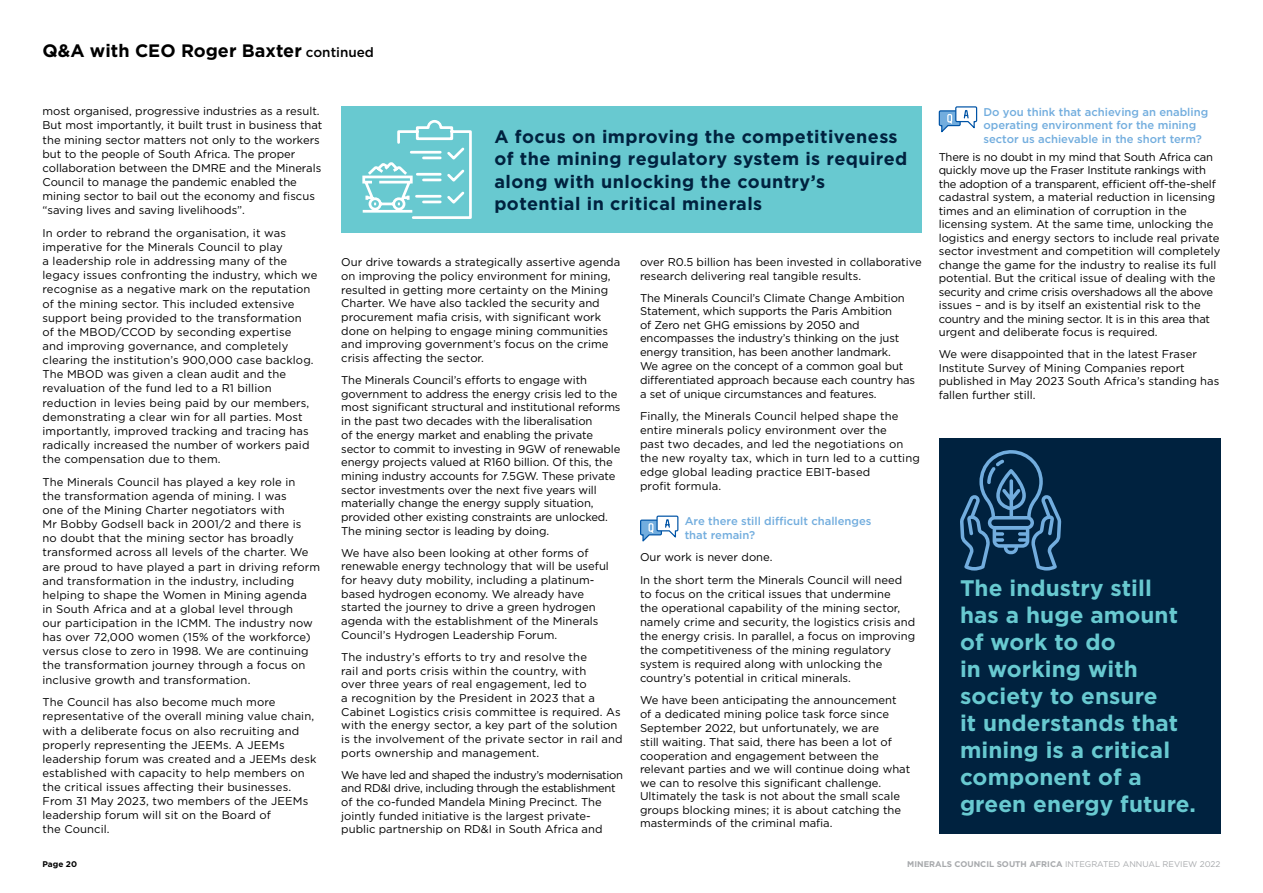
<style>
.page{position:relative;width:1263px;height:893px;background:#fff}
.page>*{position:absolute;margin:0;border:0;box-sizing:border-box;transform-origin:0 0}
._2023_MCSA_IR_Body_C{font:700 22.5px/27px "Gotham";letter-spacing:.005em;color:#68c9d0}
._2023_MCSA_IR_Body_C-2{font:700 18px/22.5px "Gotham";letter-spacing:.025em;color:#00223f}
._2023_MCSA_IR_TOP_PA{font:700 18px "Gotham";color:#000}
._2023_MCSA_IR_Body_C-3{font:11.25px/13.6px "Gotham";color:#000}
._2023_MCSA_IR_Body_C-4{font:500 11.25px/13.5px "Gotham";color:#72adde}
.t1{font:700 8.25px "Gotham";color:#a7a9ac}
.t2{font:700 8.25px "Gotham";color:#000}
.s1{font-weight:500;font-size:13.5px}
.s2{font-weight:400}
</style>
<div class="page">
<svg style="left:938px;top:106px;width:40px;height:27px"></svg>
<svg style="left:640px;top:515px;width:39px;height:27px"></svg>
<div style="left:939px;top:438px;width:281px;height:395px;background:#00223f"></div>
<div style="left:341px;top:106px;width:581px;height:126px;background:#68c9d0"></div>
<svg style="left:960px;top:450px;width:101px;height:121px"></svg>
<svg style="left:362px;top:120px;width:110px;height:99px"></svg>
<p class="_2023_MCSA_IR_TOP_PA" style="left:43px;top:39px;width:333px">Q&amp;A with CEO Roger Baxter <span class="s1">continued</span></p>
<p class="_2023_MCSA_IR_Body_C-3" style="left:43px;top:104px;width:281px;line-height:14.1px">most organised, progressive industries as a result.<br>But most importantly, it built trust in business that the mining sector matters not only to the workers but to the people of South Africa. The proper collaboration between the DMRE and the Minerals Council to manage the pandemic enabled the mining sector to bail out the economy and fiscus “saving lives and saving livelihoods”.</p>
<p class="_2023_MCSA_IR_Body_C-3" style="left:43px;top:226px;width:276px;line-height:14.1px">In order to rebrand the organisation, it was imperative for the Minerals Council to play<br>a leadership role in addressing many of the legacy issues confronting the industry, which we recognise as a negative mark on the reputation of the mining sector. This included extensive support being provided to the transformation<br>of the MBOD/CCOD by seconding expertise<br>and improving governance, and completely clearing the institution’s 900,000 case backlog.<br>The MBOD was given a clean audit and the revaluation of the fund led to a R1 billion reduction in levies being paid by our members, demonstrating a clear win for all parties. Most importantly, improved tracking and tracing has radically increased the number of workers paid the compensation due to them.</p>
<p class="_2023_MCSA_IR_Body_C-3" style="left:43px;top:474px;width:279px;line-height:14.1px">The Minerals Council has played a key role in<br>the transformation agenda of mining. I was<br>one of the Mining Charter negotiators with<br>Mr Bobby Godsell back in 2001/2 and there is<br>no doubt that the mining sector has broadly transformed across all levels of the charter. We are proud to have played a part in driving reform and transformation in the industry, including helping to shape the Women in Mining agenda<br>in South Africa and at a global level through<br>our participation in the ICMM. The industry now has over 72,000 women (15% of the workforce) versus close to zero in 1998. We are continuing the transformation journey through a focus on inclusive growth and transformation.</p>
<p class="_2023_MCSA_IR_Body_C-3" style="left:43px;top:695px;width:275px;line-height:14.1px">The Council has also become much more representative of the overall mining value chain, with a deliberate focus on also recruiting and properly representing the JEEMs. A JEEMs leadership forum was created and a JEEMs desk established with capacity to help members on the critical issues affecting their businesses.<br>From 31 May 2023, two members of the JEEMs leadership forum will sit on the Board of<br>the Council.</p>
<p class="_2023_MCSA_IR_Body_C-2" style="left:494px;top:125px;width:414px">A focus on improving the competitiveness of the mining regulatory system is required along with unlocking the country’s potential in critical minerals</p>
<p class="_2023_MCSA_IR_Body_C-3" style="left:341px;top:255px;width:280px">Our drive towards a strategically assertive agenda on improving the policy environment for mining, resulted in getting more certainty on the Mining Charter. We have also tackled the security and procurement mafia crisis, with significant work done on helping to engage mining communities and improving government’s focus on the crime crisis affecting the sector.</p>
<p class="_2023_MCSA_IR_Body_C-3" style="left:341px;top:373px;width:281px">The Minerals Council’s efforts to engage with government to address the energy crisis led to the most significant structural and institutional reforms in the past two decades with the liberalisation<br>of the energy market and enabling the private sector to commit to investing in 9GW of renewable energy projects valued at R160 billion. Of this, the mining industry accounts for 7.5GW. These private sector investments over the next five years will materially change the energy supply situation, provided other existing constraints are unlocked.<br>The mining sector is leading by doing.</p>
<p class="_2023_MCSA_IR_Body_C-3" style="left:341px;top:546px;width:269px">We have also been looking at other forms of renewable energy technology that will be useful for heavy duty mobility, including a platinum&shy;based hydrogen economy. We already have started the journey to drive a green hydrogen agenda with the establishment of the Minerals Council’s Hydrogen Leadership Forum.</p>
<p class="_2023_MCSA_IR_Body_C-3" style="left:341px;top:650px;width:283px">The industry’s efforts to try and resolve the<br>rail and ports crisis within the country, with<br>over three years of real engagement, led to<br>a recognition by the President in 2023 that a Cabinet Logistics crisis committee is required. As with the energy sector, a key part of the solution is the involvement of the private sector in rail and ports ownership and management.</p>
<p class="_2023_MCSA_IR_Body_C-3" style="left:341px;top:768px;width:283px">We have led and shaped the industry’s modernisation and RD&amp;I drive, including through the establishment of the co-funded Mandela Mining Precinct. The jointly funded initiative is the largest private&shy;public partnership on RD&amp;I in South Africa and</p>
<p class="_2023_MCSA_IR_Body_C-3" style="left:640px;top:255px;width:283px">over R0.5 billion has been invested in collaborative research delivering real tangible results.</p>
<p class="_2023_MCSA_IR_Body_C-3" style="left:640px;top:291px;width:277px">The Minerals Council’s Climate Change Ambition Statement, which supports the Paris Ambition<br>of Zero net GHG emissions by 2050 and encompasses the industry’s thinking on the just energy transition, has been another landmark.<br>We agree on the concept of a common goal but differentiated approach because each country has a set of unique circumstances and features.</p>
<p class="_2023_MCSA_IR_Body_C-3" style="left:640px;top:409px;width:281px">Finally, the Minerals Council helped shape the entire minerals policy environment over the<br>past two decades, and led the negotiations on the new royalty tax, which in turn led to a cutting edge global leading practice EBIT-based<br>profit formula.</p>
<p class="_2023_MCSA_IR_Body_C-4" style="left:685px;top:514px;width:188px;line-height:14px">Are there still difficult challenges that remain?</p>
<p class="_2023_MCSA_IR_Body_C-3" style="left:640px;top:550px;width:134px">Our work is never done.</p>
<p class="_2023_MCSA_IR_Body_C-3" style="left:640px;top:573px;width:277px">In the short term the Minerals Council will need to focus on the critical issues that undermine<br>the operational capability of the mining sector, namely crime and security, the logistics crisis and the energy crisis. In parallel, a focus on improving the competitiveness of the mining regulatory system is required along with unlocking the country’s potential in critical minerals.</p>
<p class="_2023_MCSA_IR_Body_C-3" style="left:640px;top:693px;width:272px">We have been anticipating the announcement of a dedicated mining police task force since September 2022, but unfortunately, we are<br>still waiting. That said, there has been a lot of cooperation and engagement between the relevant parties and we will continue doing what we can to resolve this significant challenge.<br>Ultimately the task is not about the small scale groups blocking mines; it is about catching the masterminds of the criminal mafia.</p>
<p class="_2023_MCSA_IR_Body_C-4" style="left:983px;top:105px;width:226px">Do you think that achieving an enabling operating environment for the mining sector us achievable in the short term?</p>
<p class="_2023_MCSA_IR_Body_C-3" style="left:939px;top:150px;width:283px">There is no doubt in my mind that South Africa can quickly move up the Fraser Institute rankings with the adoption of a transparent, efficient off-the-shelf cadastral system, a material reduction in licensing times and an elimination of corruption in the licensing system. At the same time, unlocking the logistics and energy sectors to include real private sector investment and competition will completely change the game for the industry to realise its full potential. But the critical issue of dealing with the security and crime crisis overshadows all the above issues – and is by itself an existential risk to the country and the mining sector. It is in this area that urgent and deliberate focus is required.</p>
<p class="_2023_MCSA_IR_Body_C-3" style="left:939px;top:347px;width:282px">We were disappointed that in the latest Fraser Institute Survey of Mining Companies report published in May 2023 South Africa’s standing has fallen further still.</p>
<p class="_2023_MCSA_IR_Body_C" style="left:960px;top:575px;width:238px">The industry still has a huge amount of work to do<br>in working with society to ensure<br>it understands that mining is a critical component of a green energy future.</p>
<p class="t2" style="left:43px;top:858px;width:36px">Page 20</p>
<p class="t1" style="left:907px;top:858px;width:315px">MINERALS COUNCIL SOUTH AFRICA <span class="s2">INTEGRATED ANNUAL REVIEW 2022</span></p>
</div>
